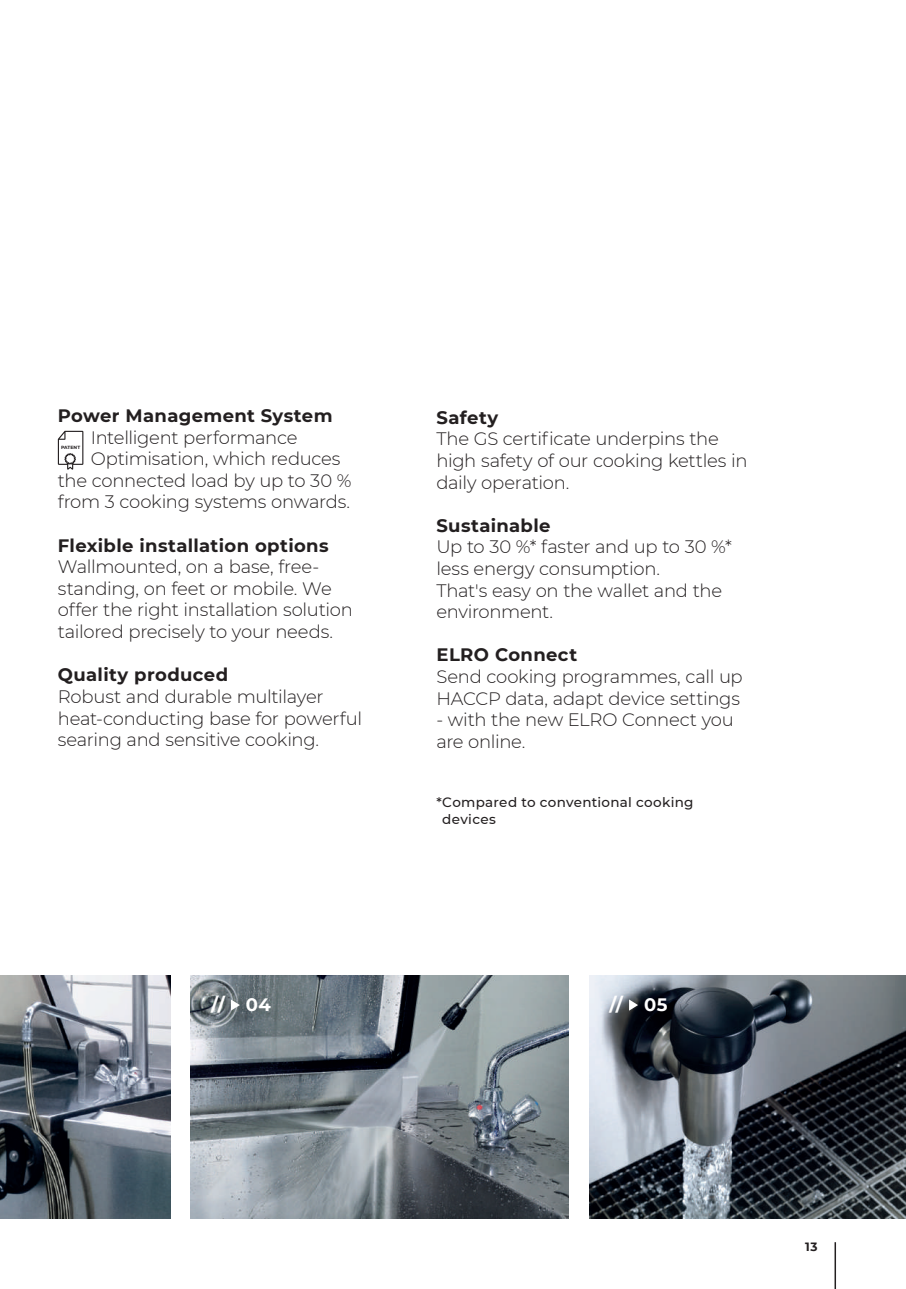
<style>
.page{position:relative;width:906px;height:1289px;background:#fff}
.page>*{position:absolute;margin:0;border:0;box-sizing:border-box;transform-origin:0 0}
.t1{font:300 18px/21.6px "Montserrat";letter-spacing:-.015em;color:#231f20}
.t2{font:700 18px "Montserrat";letter-spacing:.02em;color:#231f20}
.t3{font:700 18px "Montserrat";color:#fff}
.t4{font:500 13.5px/16.2px "Montserrat";letter-spacing:.02em;color:#231f20}
.t5{font:700 12px "Montserrat";color:#231f20}
.t6{font:700 4.5px "Montserrat";letter-spacing:.02em;color:#231f20}
</style>
<div class="page">
<hr style="left:834px;top:1242px;width:2px;height:46px;background:#231f20">
<svg style="left:58px;top:431px;width:25px;height:38px"></svg>
<img style="left:0;top:975px;width:170px;height:243px">
<img style="left:191px;top:975px;width:378px;height:243px">
<img style="left:590px;top:975px;width:316px;height:243px">
<svg style="left:231px;top:999px;width:9px;height:11px"></svg>
<svg style="left:629px;top:999px;width:9px;height:11px"></svg>
<p class="t2" style="left:58px;top:402px;width:276px">Power Management System</p>
<p class="t1" style="left:91px;top:426px;width:208px">Intelligent performance</p>
<p class="t1" style="left:91px;top:447px;width:251px">Optimisation, which reduces</p>
<p class="t1" style="left:58px;top:469px;width:295px">the connected load by up to 30 %</p>
<p class="t1" style="left:58px;top:490px;width:294px">from 3 cooking systems onwards.</p>
<p class="t2" style="left:58px;top:532px;width:272px">Flexible installation options</p>
<p class="t1" style="left:58px;top:555px;width:297px">Wallmounted, on a base, free&shy;standing, on feet or mobile. We offer the right installation solution tailored precisely to your needs.</p>
<p class="t2" style="left:58px;top:662px;width:172px">Quality produced</p>
<p class="t1" style="left:58px;top:685px;width:306px">Robust and durable multilayer heat-conducting base for powerful searing and sensitive cooking.</p>
<p class="t6" style="left:61px;top:444px;width:21px">PATENT</p>
<p class="t2" style="left:436px;top:404px;width:63px">Safety</p>
<p class="t1" style="left:436px;top:427px;width:312px">The GS certificate underpins the high safety of our cooking kettles in daily operation.</p>
<p class="t2" style="left:436px;top:512px;width:116px">Sustainable</p>
<p class="t1" style="left:436px;top:535px;width:297px">Up to 30 %* faster and up to 30 %* less energy consumption.<br>That's easy on the wallet and the environment.</p>
<p class="t2" style="left:436px;top:642px;width:142px">ELRO Connect</p>
<p class="t1" style="left:436px;top:665px;width:308px">Send cooking programmes, call up<br>HACCP data, adapt device settings</p>
<p class="t1" style="left:436px;top:708px;width:299px">- with the new ELRO Connect you are online.</p>
<p class="t4" style="left:442px;top:794px;width:253px;text-indent:-6px">*Compared to conventional cooking devices</p>
<p class="t3" style="left:211px;top:991px;width:61px">// 04</p>
<p class="t3" style="left:609px;top:991px;width:60px">// 05</p>
<p class="t5" style="left:805px;top:1238px;width:14px">13</p>
</div>
